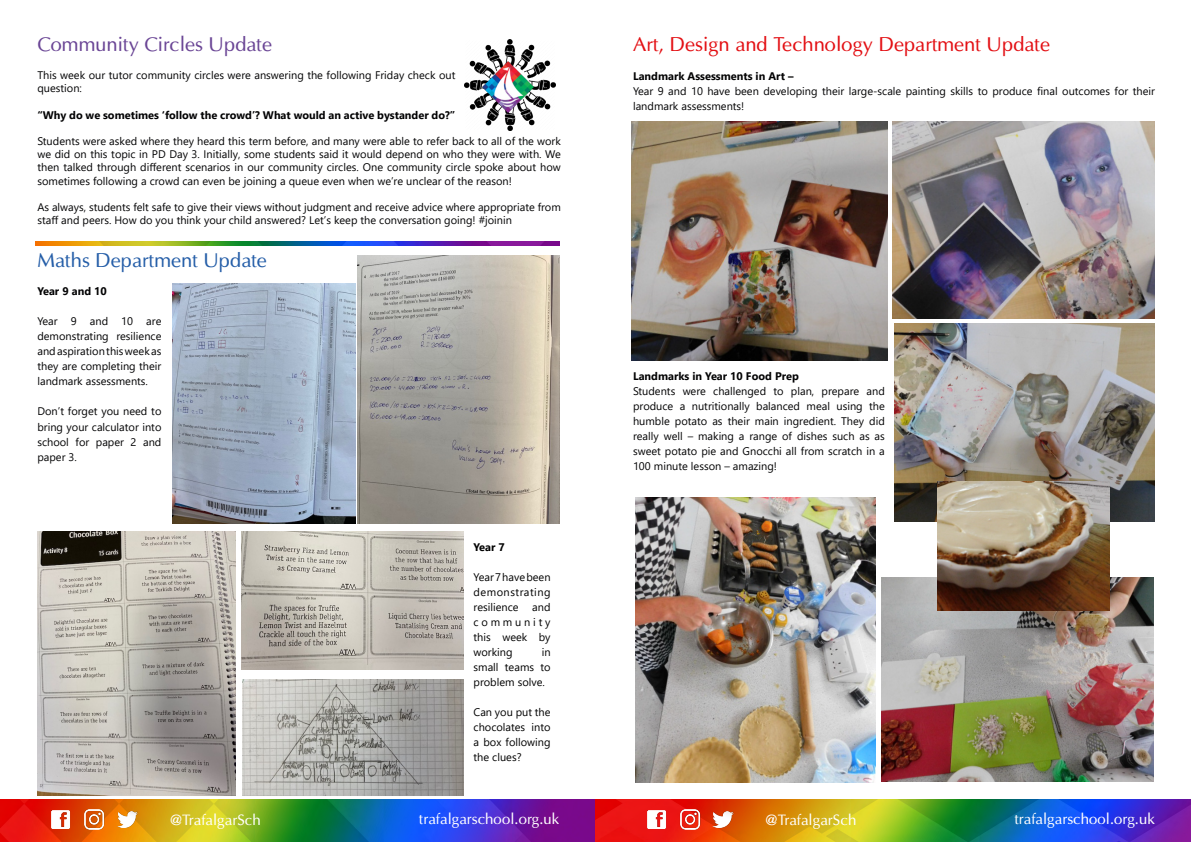
<style>
.page{position:relative;width:1191px;height:842px;background:#fff}
.page>*{position:absolute;margin:0;border:0;box-sizing:border-box;transform-origin:0 0}
.t1{font:20px "Optima";color:#e30f13}
.t2{font:20px "Optima";color:#6a4595}
.t3{font:20px "Optima";color:#255ea8}
.t4{font:15px "Optima";color:#fff}
.t5{font:11px/15px "Segoe UI";color:#020203;text-align:justify}
.t6{font:11px/15px "Segoe UI";color:#000;text-align:justify}
.t7{font:700 11px "Segoe UI";color:#020203}
.t8{font:700 11px "Segoe UI";color:#000}
</style>
<div class="page">
<img style="left:0;top:799px;width:1191px;height:43px">
<img style="left:117px;top:811px;width:20px;height:16px">
<img style="left:81px;top:809px;width:26px;height:20px">
<img style="left:52px;top:810px;width:21px;height:18px">
<img style="left:712px;top:811px;width:21px;height:16px">
<img style="left:676px;top:809px;width:26px;height:20px">
<img style="left:647px;top:810px;width:21px;height:18px">
<img style="left:465px;top:40px;width:90px;height:90px">
<img style="left:482px;top:61px;width:51px;height:51px">
<img style="left:635px;top:498px;width:240px;height:285px">
<img style="left:631px;top:121px;width:256px;height:239px">
<img style="left:892px;top:122px;width:263px;height:197px">
<img style="left:894px;top:324px;width:261px;height:197px">
<img style="left:35px;top:241px;width:524px;height:4px">
<img style="left:357px;top:255px;width:202px;height:269px">
<img style="left:172px;top:284px;width:184px;height:240px">
<img style="left:37px;top:531px;width:198px;height:265px">
<img style="left:242px;top:532px;width:222px;height:137px">
<img style="left:242px;top:679px;width:221px;height:117px">
<img style="left:882px;top:577px;width:271px;height:204px">
<img style="left:937px;top:482px;width:172px;height:129px">
<h1 class="t2" style="left:37px;top:32px;width:236px">Community Circles Update</h1>
<p class="t5" style="left:37px;top:68px;width:419px;line-height:13.2px">This week our tutor community circles were answering the following Friday check out question:</p>
<p class="t7" style="left:37px;top:104px;width:419px">“Why do we sometimes ‘follow the crowd’? What would an active bystander do?”</p>
<p class="t5" style="left:37px;top:134px;width:525px;line-height:13.2px">Students were asked where they heard this term before, and many were able to refer back to all of the work we did on this topic in PD Day 3. Initially, some students said it would depend on who they were with. We then talked through different scenarios in our community circles. One community circle spoke about how sometimes following a crowd can even be joining a queue even when we’re unclear of the reason!</p>
<p class="t5" style="left:37px;top:200px;width:525px;line-height:13.2px">As always, students felt safe to give their views without judgment and receive advice where appropriate from staff and peers. How do you think your child answered? Let’s keep the conversation going! #joinin</p>
<h1 class="t3" style="left:37px;top:248px;width:231px">Maths Department Update</h1>
<p class="t7" style="left:37px;top:281px;width:71px">Year 9 and 10</p>
<p class="t5" style="left:37px;top:313px;width:126px">Year 9 and 10 are demonstrating resilience and aspiration this week as they are completing their landmark assessments.</p>
<p class="t5" style="left:37px;top:403px;width:126px">Don’t forget you need to bring your calculator into school for paper 2 and paper 3.</p>
<p class="t8" style="left:473px;top:536px;width:33px">Year 7</p>
<p class="t6" style="left:473px;top:568px;width:79px">Year 7 have been demonstrating resilience and community this week by working</p>
<p class="t6" style="left:473px;top:643px;width:78px;text-indent:68px">in small teams to problem solve.</p>
<p class="t6" style="left:473px;top:703px;width:79px">Can you put the chocolates into a box following the clues?</p>
<h1 class="t1" style="left:633px;top:32px;width:418px">Art, Design and Technology Department Update</h1>
<p class="t7" style="left:633px;top:65px;width:162px">Landmark Assessments in Art –</p>
<p class="t5" style="left:633px;top:82px;width:523px">Year 9 and 10 have been developing their large-scale painting skills to produce final outcomes for their landmark assessments!</p>
<p class="t7" style="left:633px;top:365px;width:167px">Landmarks in Year 10 Food Prep</p>
<p class="t5" style="left:633px;top:382px;width:253px">Students were challenged to plan, prepare and produce a nutritionally balanced meal using the humble potato as their main ingredient. They did really well – making a range of dishes such as as sweet potato pie and Gnocchi all from scratch in a 100 minute lesson – amazing!</p>
<h2 class="t4" style="left:170px;top:810px;width:92px">@TrafalgarSch</h2>
<h2 class="t4" style="left:419px;top:809px;width:142px">trafalgarschool.org.uk</h2>
<h2 class="t4" style="left:765px;top:810px;width:92px">@TrafalgarSch</h2>
<h2 class="t4" style="left:1014px;top:809px;width:142px">trafalgarschool.org.uk</h2>
</div>
